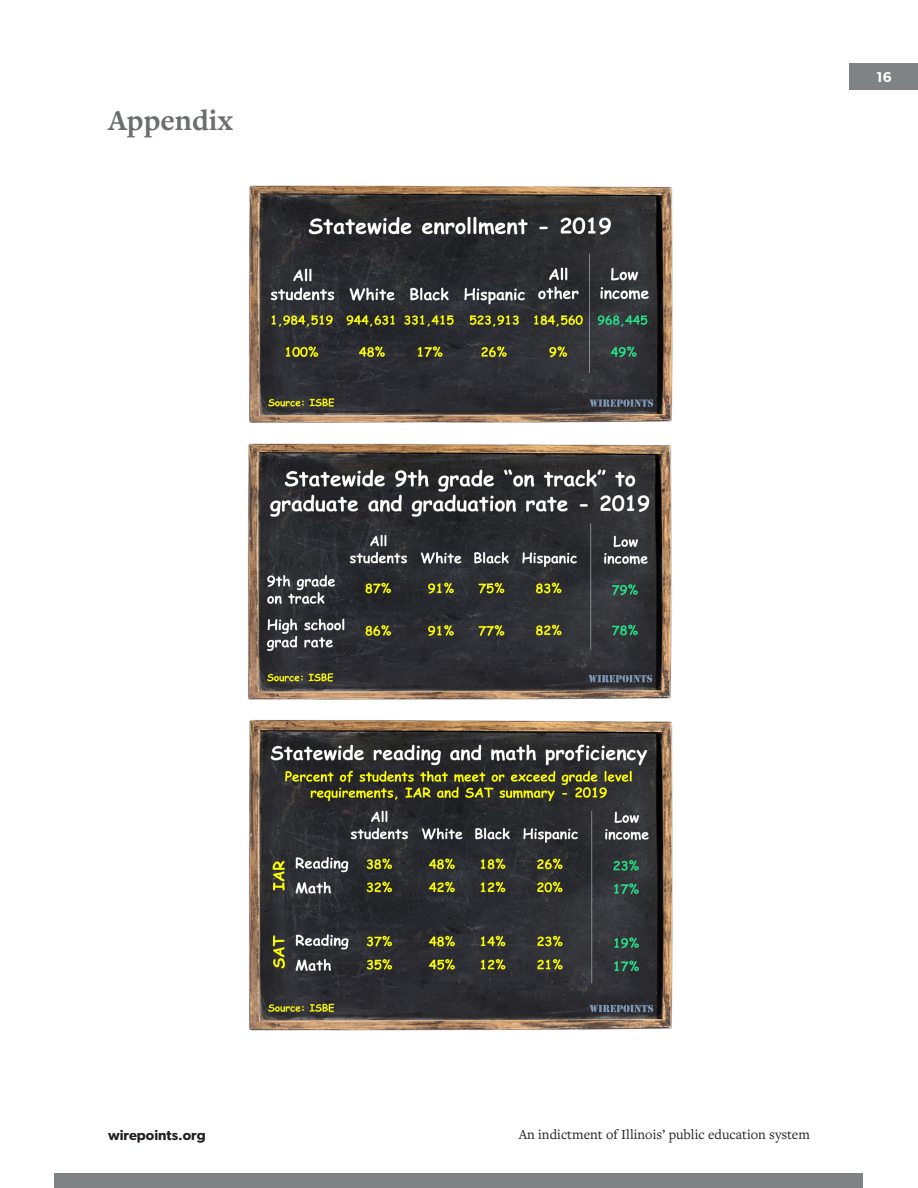
<style>
.page{position:relative;width:918px;height:1188px;background:#fff}
.page>*{position:absolute;margin:0;border:0;box-sizing:border-box;transform-origin:0 0}
.t1{font:700 30px "Freight Text Pro";color:#6c6d70}
.t2{font:14.25px "Freight Text Pro";color:#231f20}
.t3{font:600 14.25px "Gibson";color:#231f20}
.t4{font:600 14.25px "Gibson";color:#fff}
</style>
<div class="page">
<div style="left:55px;top:1173px;width:808px;height:15px;background:#808285"></div>
<div style="left:849px;top:63px;width:69px;height:27px;background:#808285"></div>
<img style="left:247px;top:444px;width:425px;height:256px">
<img style="left:248px;top:720px;width:425px;height:311px">
<img style="left:248px;top:185px;width:425px;height:238px">
<p class="t1" style="left:108px;top:101px;width:126px">Appendix</p>
<p class="t4" style="left:876px;top:68px;width:17px">16</p>
<p class="t3" style="left:108px;top:1126px;width:99px">wirepoints.org</p>
<p class="t2" style="left:519px;top:1125px;width:293px">An indictment of Illinois’ public education system</p>
</div>
